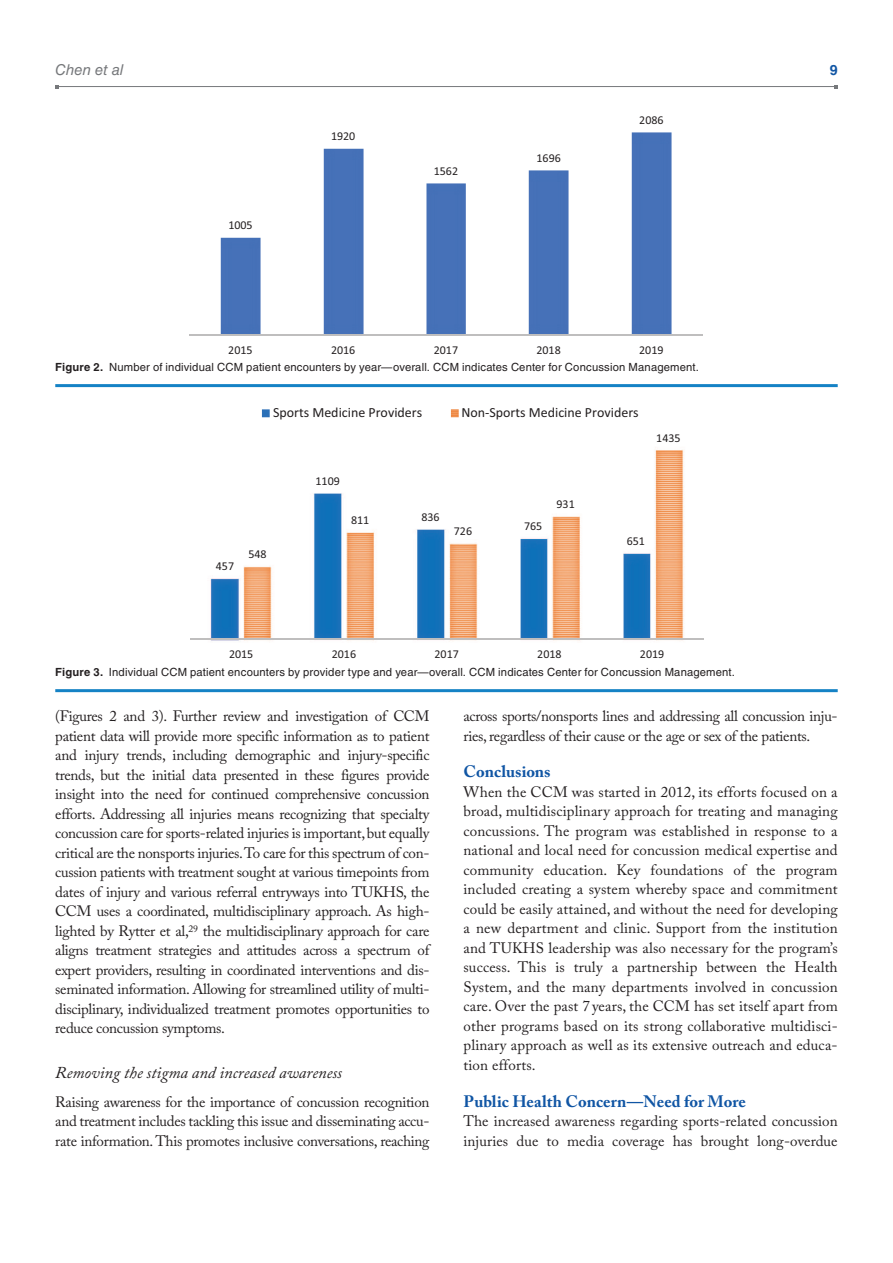
<style>
.page{position:relative;width:893px;height:1263px;background:#fff}
.page>*{position:absolute;margin:0;border:0;box-sizing:border-box;transform-origin:0 0}
.t1{font:700 16.5px "Adobe Caslon Pro";color:#1055a4}
.t2{font:italic 16.5px "Adobe Caslon Pro";color:#231f20}
.t3{font:15px/19.5px "Adobe Caslon Pro";letter-spacing:-.02em;color:#231f20;text-align:justify}
.t4{font:15px/19.5px "Adobe Caslon Pro";letter-spacing:.005em;color:#231f20}
.t5{font:italic 15px "Helvetica LT Std";color:#76787b}
.t6{font:700 14.25px "Helvetica LT Std";color:#1055a4}
.t7{font:13.95px "Calibri";color:#231f20}
.t8{font:12px "Calibri";color:#231f20}
.t9{font:11.25px "Helvetica LT Std";letter-spacing:.015em;color:#231f20}
.s1{font-weight:700}
</style>
<div class="page">
<hr style="left:57px;top:86px;width:779px;height:1px;background:#76787b">
<hr style="left:55px;top:384px;width:783px;height:3px;background:#1582c5">
<div style="left:220px;top:237px;width:41px;height:97px;background:#4671b8"></div>
<div style="left:323px;top:148px;width:41px;height:186px;background:#4671b8"></div>
<div style="left:426px;top:183px;width:40px;height:151px;background:#4671b8"></div>
<div style="left:528px;top:170px;width:41px;height:164px;background:#4671b8"></div>
<div style="left:631px;top:132px;width:41px;height:202px;background:#4671b8"></div>
<hr style="left:189px;top:334px;width:514px;height:2px;background:#bfbebe">
<hr style="left:55px;top:689px;width:783px;height:3px;background:#1582c5">
<img style="left:210px;top:450px;width:494px;height:191px">
<hr style="left:190px;top:638px;width:513px;height:2px;background:#bfbebe">
<img style="left:261px;top:409px;width:9px;height:9px">
<img style="left:450px;top:409px;width:9px;height:9px">
<p class="t5" style="left:55px;top:61px;width:70px">Chen et al</p>
<p class="t6" style="left:830px;top:61px;width:9px">9</p>
<p class="t8" style="left:228px;top:216px;width:26px">1005</p>
<p class="t8" style="left:331px;top:128px;width:26px">1920</p>
<p class="t8" style="left:434px;top:162px;width:26px">1562</p>
<p class="t8" style="left:536px;top:149px;width:26px">1696</p>
<p class="t8" style="left:639px;top:112px;width:26px">2086</p>
<p class="t8" style="left:228px;top:342px;width:26px">2015</p>
<p class="t8" style="left:331px;top:342px;width:26px">2016</p>
<p class="t8" style="left:434px;top:342px;width:26px">2017</p>
<p class="t8" style="left:536px;top:342px;width:26px">2018</p>
<p class="t8" style="left:639px;top:342px;width:26px">2019</p>
<p class="t9" style="left:55px;top:361px;width:645px"><span class="s1">Figure 2.</span> Number of individual CCM patient encounters by year—overall. CCM indicates Center for Concussion Management.</p>
<p class="t8" style="left:216px;top:558px;width:20px">457</p>
<p class="t7" style="left:273px;top:403px;width:151px">Sports Medicine Providers</p>
<p class="t7" style="left:461px;top:403px;width:179px">Non-Sports Medicine Providers</p>
<p class="t8" style="left:656px;top:430px;width:26px">1435</p>
<p class="t8" style="left:248px;top:546px;width:20px">548</p>
<p class="t8" style="left:316px;top:472px;width:26px">1109</p>
<p class="t8" style="left:351px;top:511px;width:20px">811</p>
<p class="t8" style="left:421px;top:508px;width:20px">836</p>
<p class="t8" style="left:454px;top:523px;width:20px">726</p>
<p class="t8" style="left:524px;top:517px;width:20px">765</p>
<p class="t8" style="left:557px;top:496px;width:20px">931</p>
<p class="t8" style="left:627px;top:532px;width:20px">651</p>
<p class="t8" style="left:229px;top:646px;width:26px">2015</p>
<p class="t8" style="left:332px;top:646px;width:26px">2016</p>
<p class="t8" style="left:434px;top:646px;width:26px">2017</p>
<p class="t8" style="left:537px;top:646px;width:26px">2018</p>
<p class="t8" style="left:640px;top:646px;width:26px">2019</p>
<p class="t9" style="left:55px;top:666px;width:681px"><span class="s1">Figure 3.</span> Individual CCM patient encounters by provider type and year—overall. CCM indicates Center for Concussion Management.</p>
<p class="t3" style="left:55px;top:706px;width:376px">(Figures 2 and 3). Further review and investigation of CCM patient data will provide more specific information as to patient and injury trends, including demographic and injury-specific trends, but the initial data presented in these figures provide insight into the need for continued comprehensive concussion efforts. Addressing all injuries means recognizing that specialty concussion care for sports-related injuries is important, but equally critical are the nonsports injuries. To care for this spectrum of con&shy;cussion patients with treatment sought at various timepoints from dates of injury and various referral entryways into TUKHS, the CCM uses a coordinated, multidisciplinary approach. As high&shy;lighted by Rytter et al,<sup>29</sup> the multidisciplinary approach for care aligns treatment strategies and attitudes across a spectrum of expert providers, resulting in coordinated interventions and dis&shy;seminated information. Allowing for streamlined utility of multi&shy;disciplinary, individualized treatment promotes opportunities to reduce concussion symptoms.</p>
<p class="t2" style="left:55px;top:1063px;width:288px">Removing the stigma and increased awareness</p>
<p class="t3" style="left:55px;top:1092px;width:376px">Raising awareness for the importance of concussion recognition and treatment includes tackling this issue and disseminating accu&shy;rate information. This promotes inclusive conversations, reaching</p>
<p class="t3" style="left:463px;top:706px;width:376px">across sports/nonsports lines and addressing all concussion inju&shy;ries, regardless of their cause or the age or sex of the patients.</p>
<p class="t1" style="left:463px;top:762px;width:89px">Conclusions</p>
<p class="t3" style="left:463px;top:782px;width:376px">When the CCM was started in 2012, its efforts focused on a broad, multidisciplinary approach for treating and managing concussions. The program was established in response to a national and local need for concussion medical expertise and community education. Key foundations of the program included creating a system whereby space and commitment could be easily attained, and without the need for developing a new department and clinic. Support from the institution and TUKHS leadership was also necessary for the program’s success. This is truly a partnership between the Health System, and the many departments involved in concussion care. Over the past 7 years, the CCM has set itself apart from other programs based on its strong collaborative multidisci&shy;plinary approach as well as its extensive outreach and educa&shy;tion efforts.</p>
<p class="t1" style="left:463px;top:1091px;width:284px">Public Health Concern—Need for More</p>
<p class="t4" style="left:463px;top:1111px;width:376px">The increased awareness regarding sports-related concussion injuries due to media coverage has brought long-overdue</p>
</div>
